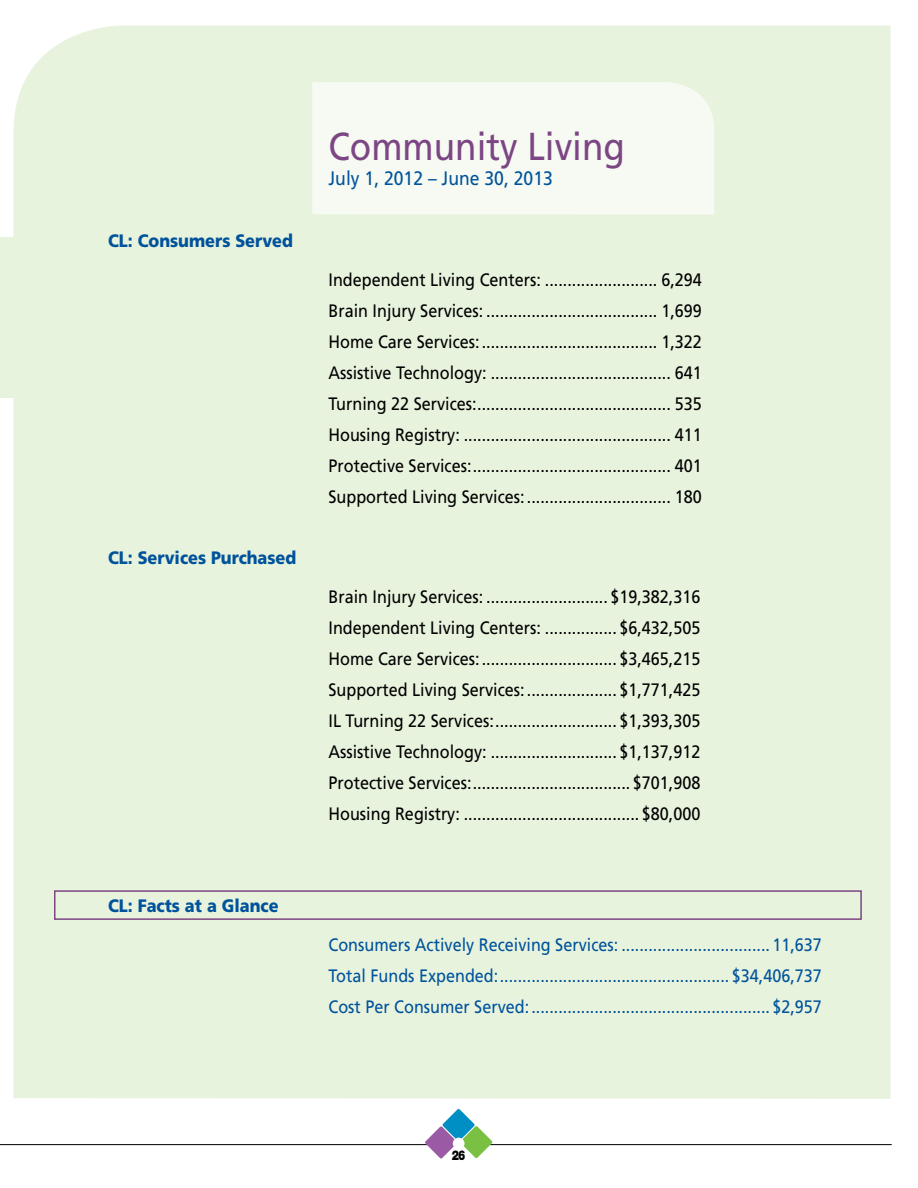
<style>
.page{position:relative;width:918px;height:1188px;background:#fff}
.page>*{position:absolute;margin:0;border:0;box-sizing:border-box;transform-origin:0 0}
.t1{font:39px "Frutiger";color:#7c4684;scale:.9 1}
.t2{font:19.5px "Frutiger";color:#00539b;scale:.9 1}
.t3{font:18px/30.9px "Frutiger";color:#000;text-align:justify;scale:.9 1}
.t4{font:18px/30.9px "Frutiger";color:#00539b;text-align:justify;scale:.9 1}
.t5{font:900 18px "Frutiger";color:#00539b;scale:.9 1}
.t6{font:900 13.5px "Helvetica Neue";color:#000;scale:.8 1}
</style>
<div class="page">
<hr style="left:0;top:1144px;width:892px;height:1px;background:#000">
<svg style="left:424px;top:1109px;width:69px;height:50px"></svg>
<div style="left:453px;top:1138px;width:12px;height:11px;background:#fff;border-radius:50%"></div>
<svg style="left:0;top:230px;width:14px;height:176px"></svg>
<div style="left:14px;top:25px;width:876px;height:1074px;background:#e8f3de"></div>
<div style="left:54px;top:890px;width:808px;height:30px;border:2px solid #7c4684"></div>
<div style="left:312px;top:82px;width:402px;height:133px;background:#f6faf2"></div>
<p class="t5" style="left:108px;top:230px;width:207px">CL: Consumers Served</p>
<p class="t5" style="left:108px;top:547px;width:211px">CL: Services Purchased</p>
<p class="t5" style="left:108px;top:895px;width:191px">CL: Facts at a Glance</p>
<h1 class="t1" style="left:328px;top:123px;width:331px">Community Living</h1>
<p class="t2" style="left:328px;top:167px;width:251px">July 1, 2012 – June 30, 2013</p>
<p class="t3" style="left:328px;top:264px;width:417px">Independent Living Centers: ......................... 6,294<br>Brain Injury Services: ...................................... 1,699<br>Home Care Services:....................................... 1,322<br>Assistive Technology: ........................................ 641<br>Turning 22 Services:........................................... 535<br>Housing Registry: .............................................. 411<br>Protective Services:............................................ 401<br>Supported Living Services:................................ 180</p>
<p class="t3" style="left:328px;top:582px;width:415px">Brain Injury Services: ........................... $19,382,316<br>Independent Living Centers: ................ $6,432,505<br>Home Care Services:.............................. $3,465,215<br>Supported Living Services:.................... $1,771,425<br>IL Turning 22 Services:........................... $1,393,305<br>Assistive Technology: ............................ $1,137,912<br>Protective Services:................................... $701,908<br>Housing Registry: ....................................... $80,000</p>
<p class="t4" style="left:328px;top:930px;width:550px">Consumers Actively Receiving Services: ................................. 11,637<br>Total Funds Expended:................................................... $34,406,737<br>Cost Per Consumer Served:..................................................... $2,957</p>
<p class="t6" style="left:452px;top:1147px;width:19px">26</p>
</div>
